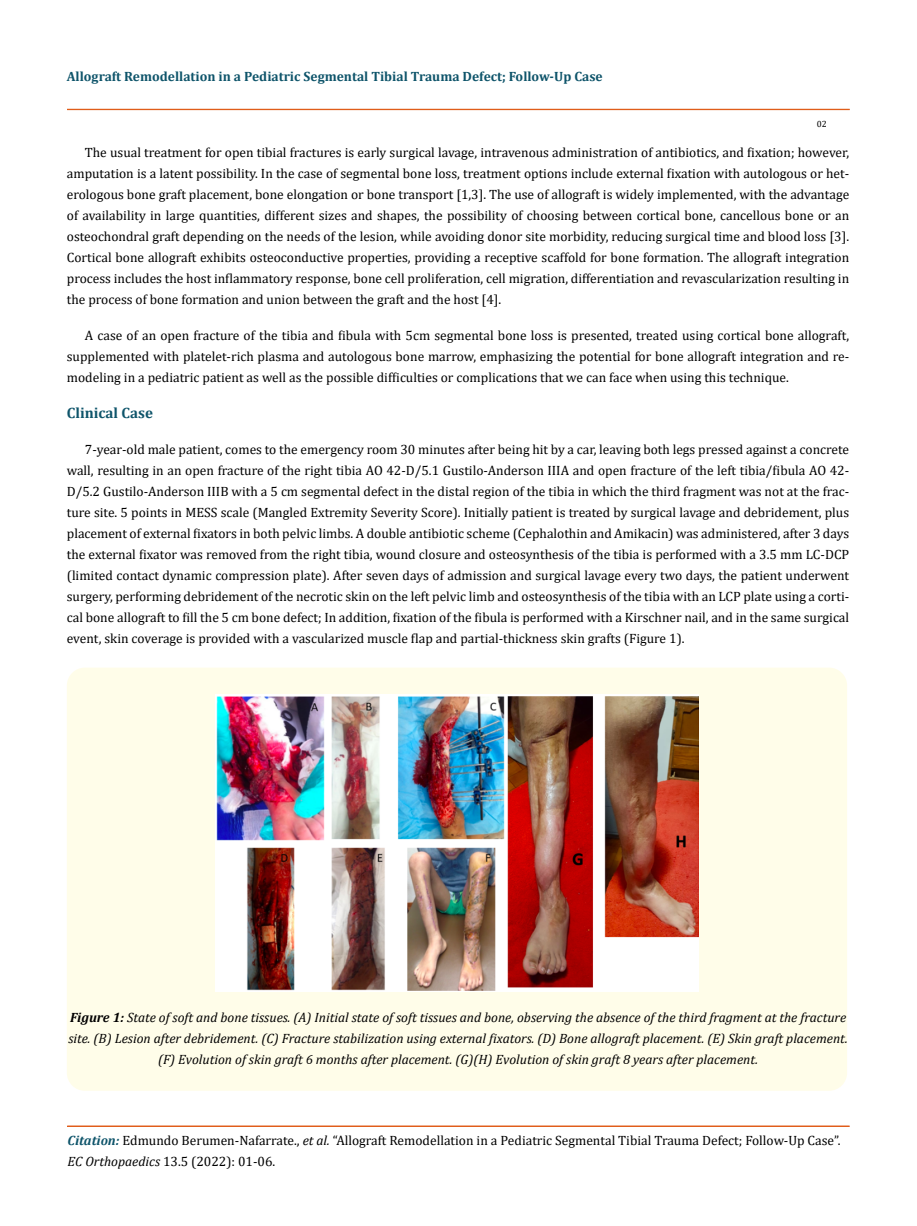
<style>
.page{position:relative;width:917px;height:1226px;background:#fff}
.page>*{position:absolute;margin:0;border:0;box-sizing:border-box;transform-origin:0 0}
.t1{font:700 15px "Cambria";color:#0e546a}
.t2{font:13.5px/21px "Cambria";color:#000;text-align:justify}
.t3{font:italic 13.5px/21px "Cambria";color:#000;text-align:center}
.t4{font:700 13.5px "Cambria";color:#0e546a}
.t5{font:9px "Cambria";color:#000}
.s1{font-weight:700}
.s2{font-weight:700;font-style:italic;color:#0e546a}
.s3{font-style:italic}
</style>
<div class="page">
<div style="left:67px;top:109px;width:782px;height:1px;border:1px solid #e05d1a"></div>
<div style="left:67px;top:1126px;width:782px;height:1px;border:1px solid #e05d1a"></div>
<div style="left:67px;top:667px;width:780px;height:423px;background:#fffde9;border-radius:18px"></div>
<img style="left:216px;top:695px;width:482px;height:296px">
<p class="t4" style="left:67px;top:67px;width:537px">Allograft Remodellation in a Pediatric Segmental Tibial Trauma Defect; Follow-Up Case</p>
<p class="t5" style="left:816px;top:118px;width:11px">02</p>
<p class="t2" style="left:67px;top:142px;width:784px;text-indent:18px">The usual treatment for open tibial fractures is early surgical lavage, intravenous administration of antibiotics, and fixation; however, amputation is a latent possibility. In the case of segmental bone loss, treatment options include external fixation with autologous or het&shy;erologous bone graft placement, bone elongation or bone transport [1,3]. The use of allograft is widely implemented, with the advantage of availability in large quantities, different sizes and shapes, the possibility of choosing between cortical bone, cancellous bone or an osteochondral graft depending on the needs of the lesion, while avoiding donor site morbidity, reducing surgical time and blood loss [3].<br>Cortical bone allograft exhibits osteoconductive properties, providing a receptive scaffold for bone formation. The allograft integration process includes the host inflammatory response, bone cell proliferation, cell migration, differentiation and revascularization resulting in the process of bone formation and union between the graft and the host [4].</p>
<p class="t2" style="left:67px;top:325px;width:784px;text-indent:18px">A case of an open fracture of the tibia and fibula with 5cm segmental bone loss is presented, treated using cortical bone allograft, supplemented with platelet-rich plasma and autologous bone marrow, emphasizing the potential for bone allograft integration and re&shy;modeling in a pediatric patient as well as the possible difficulties or complications that we can face when using this technique.</p>
<p class="t1" style="left:67px;top:402px;width:88px">Clinical Case</p>
<p class="t2" style="left:67px;top:439px;width:783px;text-indent:18px">7-year-old male patient, comes to the emergency room 30 minutes after being hit by a car, leaving both legs pressed against a concrete wall, resulting in an open fracture of the right tibia AO 42-D/5.1 Gustilo-Anderson IIIA and open fracture of the left tibia/fibula AO 42- D/5.2 Gustilo-Anderson IIIB with a 5 cm segmental defect in the distal region of the tibia in which the third fragment was not at the frac&shy;ture site. 5 points in MESS scale (Mangled Extremity Severity Score). Initially patient is treated by surgical lavage and debridement, plus placement of external fixators in both pelvic limbs. A double antibiotic scheme (Cephalothin and Amikacin) was administered, after 3 days the external fixator was removed from the right tibia, wound closure and osteosynthesis of the tibia is performed with a 3.5 mm LC-DCP (limited contact dynamic compression plate). After seven days of admission and surgical lavage every two days, the patient underwent surgery, performing debridement of the necrotic skin on the left pelvic limb and osteosynthesis of the tibia with an LCP plate using a corti&shy;cal bone allograft to fill the 5 cm bone defect; In addition, fixation of the fibula is performed with a Kirschner nail, and in the same surgical event, skin coverage is provided with a vascularized muscle flap and partial-thickness skin grafts (Figure 1).</p>
<p class="t3" style="left:68px;top:1006px;width:781px"><span class="s1">Figure 1:</span> State of soft and bone tissues. (A) Initial state of soft tissues and bone, observing the absence of the third fragment at the fracture site. (B) Lesion after debridement. (C) Fracture stabilization using external fixators. (D) Bone allograft placement. (E) Skin graft placement. (F) Evolution of skin graft 6 months after placement. (G)(H) Evolution of skin graft 8 years after placement.</p>
<p class="t2" style="left:68px;top:1129px;width:774px"><span class="s2">Citation:</span> Edmundo Berumen-Nafarrate., <span class="s3">et al.</span> “Allograft Remodellation in a Pediatric Segmental Tibial Trauma Defect; Follow-Up Case”.<br><span class="s3">EC Orthopaedics</span> 13.5 (2022): 01-06.</p>
</div>
